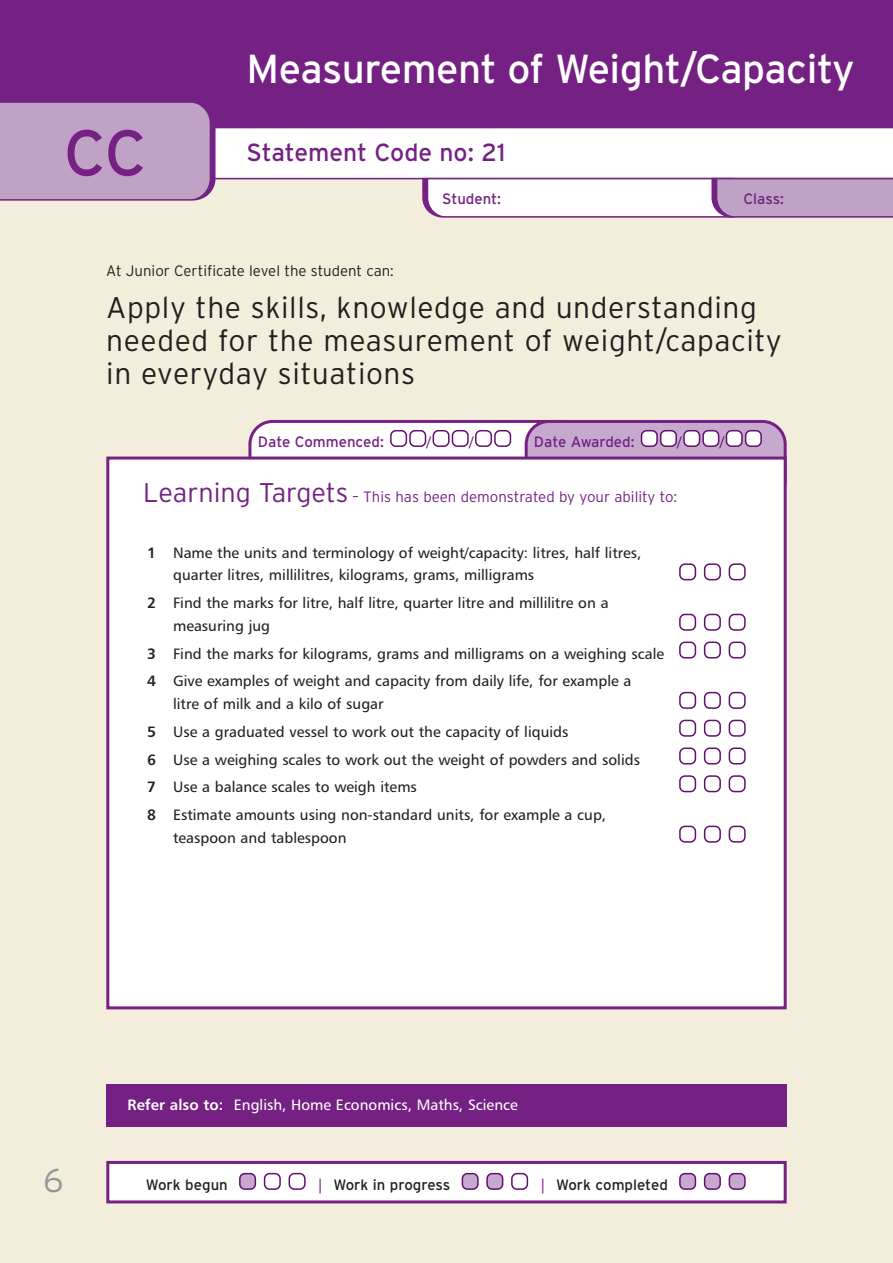
<style>
.page{position:relative;width:893px;height:1263px;background:#f3eddc}
.page>*{position:absolute;margin:0;border:0;box-sizing:border-box;transform-origin:0 0}
.t1{font:64.5px "Interstate";color:#752183}
.t2{font:40.5px "Interstate";letter-spacing:-.015em;color:#fff}
.t3{font:300 33px "Interstate";color:#939598}
.t4{font:300 30px/33px "Interstate";letter-spacing:.02em;color:#231f20}
.t5{font:24.75px "Interstate";color:#752183}
.t6{font:15px/27.8px "Humanist 777 BT Roman B";color:#231f20}
.t7{font:300 15px "Interstate";color:#752183}
.t8{font:15px "Humanist 777 BT Roman B";color:#fff}
.t9{font:15px "Interstate";color:#752183}
.t10{font:300 15px "Interstate";color:#231f20}
.t11{font:15px "Interstate";color:#231f20}
.t12{font:15px "Humanist 777 BT Roman B";color:#61116c}
.s1{font-size:27px}
.s2{font-family:"Humanist 777 BT Bold B"}
.s3{font-family:"Humanist 777 BT Roman B";color:#752183}
</style>
<div class="page">
<div style="left:0;top:0;width:893px;height:128px;background:#752183"></div>
<div style="left:218px;top:128px;width:675px;height:52px;background:#fff"></div>
<svg style="left:419px;top:177px;width:474px;height:41px"></svg>
<svg style="left:0;top:102px;width:218px;height:99px"></svg>
<svg style="left:248px;top:420px;width:539px;height:36px"></svg>
<div style="left:108px;top:458px;width:677px;height:550px;background:#fff"></div>
<svg style="left:729px;top:826px;width:17px;height:17px"></svg>
<svg style="left:704px;top:826px;width:17px;height:17px"></svg>
<svg style="left:679px;top:826px;width:17px;height:17px"></svg>
<svg style="left:729px;top:775px;width:17px;height:17px"></svg>
<svg style="left:704px;top:775px;width:17px;height:17px"></svg>
<svg style="left:679px;top:775px;width:17px;height:17px"></svg>
<svg style="left:729px;top:747px;width:17px;height:17px"></svg>
<svg style="left:704px;top:747px;width:17px;height:17px"></svg>
<svg style="left:679px;top:747px;width:17px;height:17px"></svg>
<svg style="left:729px;top:720px;width:17px;height:17px"></svg>
<svg style="left:704px;top:720px;width:17px;height:17px"></svg>
<svg style="left:679px;top:720px;width:17px;height:17px"></svg>
<svg style="left:729px;top:692px;width:17px;height:17px"></svg>
<svg style="left:704px;top:692px;width:17px;height:17px"></svg>
<svg style="left:679px;top:692px;width:17px;height:17px"></svg>
<svg style="left:729px;top:641px;width:17px;height:17px"></svg>
<svg style="left:704px;top:641px;width:17px;height:17px"></svg>
<svg style="left:679px;top:641px;width:17px;height:17px"></svg>
<svg style="left:729px;top:614px;width:17px;height:17px"></svg>
<svg style="left:704px;top:614px;width:17px;height:17px"></svg>
<svg style="left:679px;top:614px;width:17px;height:17px"></svg>
<svg style="left:729px;top:563px;width:17px;height:17px"></svg>
<svg style="left:704px;top:563px;width:17px;height:17px"></svg>
<svg style="left:679px;top:563px;width:17px;height:17px"></svg>
<div style="left:106px;top:456px;width:681px;height:553px;border:3px solid #752183"></div>
<div style="left:106px;top:1084px;width:681px;height:43px;background:#752183"></div>
<div style="left:108px;top:1162px;width:677px;height:40px;background:#fff"></div>
<svg style="left:729px;top:1173px;width:17px;height:17px"></svg>
<svg style="left:704px;top:1173px;width:17px;height:17px"></svg>
<svg style="left:679px;top:1173px;width:17px;height:17px"></svg>
<svg style="left:511px;top:1173px;width:17px;height:17px"></svg>
<svg style="left:486px;top:1173px;width:17px;height:17px"></svg>
<svg style="left:462px;top:1173px;width:17px;height:17px"></svg>
<svg style="left:289px;top:1173px;width:17px;height:17px"></svg>
<svg style="left:264px;top:1173px;width:17px;height:17px"></svg>
<svg style="left:239px;top:1173px;width:17px;height:17px"></svg>
<div style="left:106px;top:1161px;width:681px;height:42px;border:3px solid #752183"></div>
<h1 class="t1" style="left:64px;top:116px;width:85px">CC</h1>
<h2 class="t2" style="left:247px;top:46px;width:609px">Measurement of Weight/Capacity</h2>
<h3 class="t5" style="left:247px;top:138px;width:260px">Statement Code no: 21</h3>
<p class="t9" style="left:442px;top:190px;width:60px">Student:</p>
<p class="t9" style="left:743px;top:190px;width:42px">Class:</p>
<p class="t10" style="left:106px;top:262px;width:289px">At Junior Certificate level the student can:</p>
<h3 class="t4" style="left:106px;top:291px;width:677px">Apply the skills, knowledge and understanding needed for the measurement of weight/capacity in everyday situations</h3>
<p class="t9" style="left:258px;top:433px;width:127px">Date Commenced:</p>
<p class="t12" style="left:427px;top:436px;width:6px">/</p>
<p class="t12" style="left:469px;top:436px;width:6px">/</p>
<p class="t9" style="left:534px;top:433px;width:102px">Date Awarded:</p>
<p class="t12" style="left:678px;top:436px;width:6px">/</p>
<p class="t12" style="left:720px;top:436px;width:6px">/</p>
<p class="t7" style="left:143px;top:488px;width:535px"><span class="s1">Learning Targets</span> – This has been demonstrated by your ability to:</p>
<p class="t6" style="left:173px;top:543px;width:470px;line-height:22.5px;text-indent:-26px"><span class="s2">1</span> Name the units and terminology of weight/capacity: litres, half litres, quarter litres, millilitres, kilograms, grams, milligrams</p>
<p class="t6" style="left:173px;top:593px;width:437px;line-height:22.5px;text-indent:-26px"><span class="s2">2</span> Find the marks for litre, half litre, quarter litre and millilitre on a measuring jug</p>
<p class="t6" style="left:147px;top:641px;width:518px"><span class="s2">3</span> Find the marks for kilograms, grams and milligrams on a weighing scale<br><span class="s2">4</span> Give examples of weight and capacity from daily life, for example a</p>
<p class="t6" style="left:147px;top:691px;width:494px;text-indent:26px">litre of milk and a kilo of sugar<br><span class="s2">5</span> Use a graduated vessel to work out the capacity of liquids<br><span class="s2">6</span> Use a weighing scales to work out the weight of powders and solids <span class="s2">7</span> Use a balance scales to weigh items<br><span class="s2">8</span> Estimate amounts using non-standard units, for example a cup,</p>
<p class="t6" style="left:173px;top:825px;width:175px">teaspoon and tablespoon</p>
<h3 class="t3" style="left:43px;top:1161px;width:22px">6</h3>
<p class="t8" style="left:128px;top:1098px;width:392px"><span class="s2">Refer also to:</span> English, Home Economics, Maths, Science</p>
<p class="t11" style="left:146px;top:1176px;width:83px">Work begun</p>
<p class="t11" style="left:317px;top:1176px;width:135px"><span class="s3">|</span> Work in progress</p>
<p class="t11" style="left:539px;top:1176px;width:130px"><span class="s3">|</span> Work completed</p>
</div>
